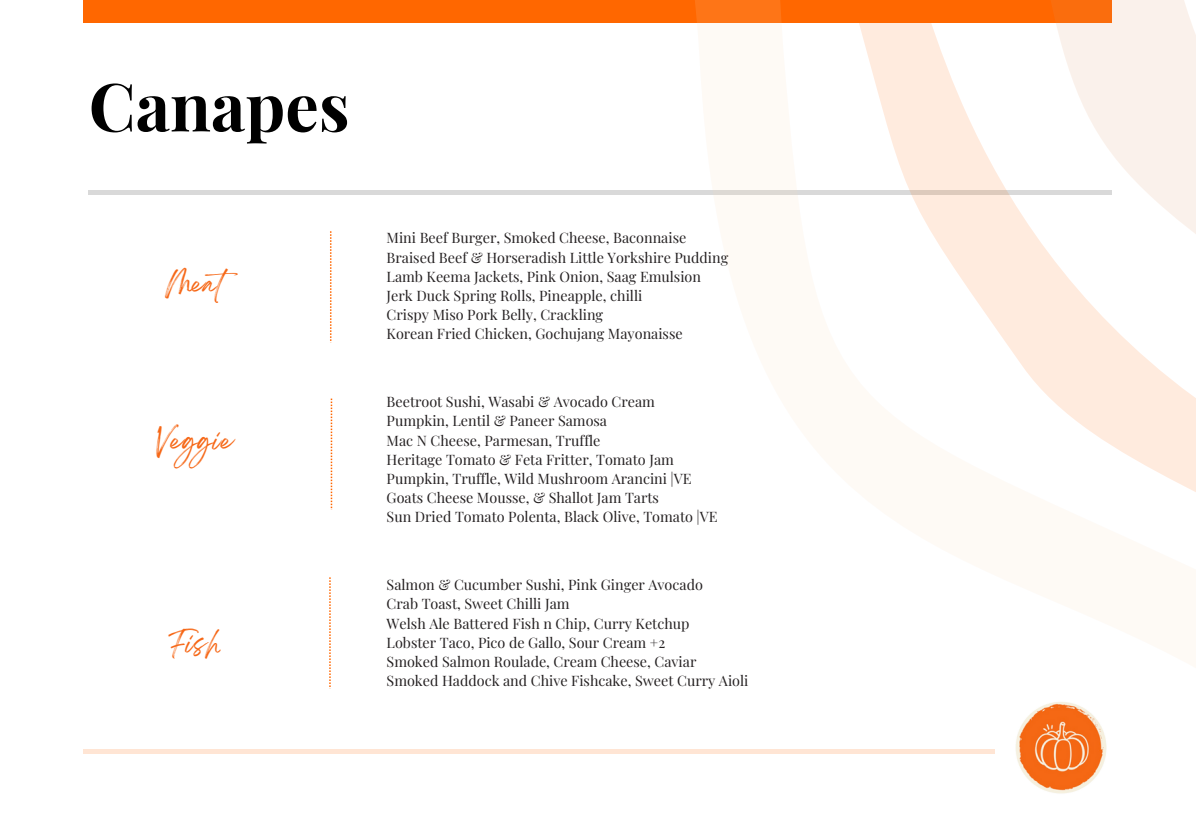
<style>
.page{position:relative;width:1196px;height:836px;background:#fff}
.page>*{position:absolute;margin:0;border:0;box-sizing:border-box;transform-origin:0 0}
.t1{font:700 66.6px "Playfair Display";color:#000}
.t2{font:23.2px "Breathing";color:#f66716}
.t3{font:14.4px "Playfair Display";color:#231f20}
</style>
<div class="page">
<hr style="left:89px;top:190px;width:1023px;height:4px;background:#d9d9d9">
<hr style="left:84px;top:749px;width:910px;height:4px;background:#ffe5d4">
<div style="left:84px;top:0;width:1028px;height:22px;background:#ff6700"></div>
<svg style="left:330px;top:231px;width:1px;height:112px"></svg>
<svg style="left:331px;top:398px;width:1px;height:112px"></svg>
<svg style="left:329px;top:577px;width:2px;height:112px"></svg>
<svg style="left:694px;top:0;width:413px;height:794px"></svg>
<svg style="left:847px;top:0;width:349px;height:656px"></svg>
<svg style="left:1043px;top:0;width:153px;height:393px"></svg>
<p class="t1" style="left:89px;top:59px;width:262px">Canapes</p>
<p class="t2" style="left:165px;top:276px;width:85px">Meat</p>
<p class="t2" style="left:156px;top:433px;width:78px">Veggie</p>
<p class="t2" style="left:168px;top:636px;width:54px">Fish</p>
<p class="t3" style="left:386px;top:228px;width:301px">Mini Beef Burger, Smoked Cheese, Baconnaise</p>
<p class="t3" style="left:386px;top:247px;width:343px">Braised Beef &amp; Horseradish Little Yorkshire Pudding</p>
<p class="t3" style="left:386px;top:266px;width:316px">Lamb Keema Jackets, Pink Onion, Saag Emulsion</p>
<h2 class="t3" style="left:386px;top:285px;width:257px">Jerk Duck Spring Rolls, Pineapple, chilli</h2>
<p class="t3" style="left:386px;top:304px;width:218px">Crispy Miso Pork Belly, Crackling</p>
<p class="t3" style="left:386px;top:323px;width:298px">Korean Fried Chicken, Gochujang Mayonaisse</p>
<p class="t3" style="left:386px;top:391px;width:270px">Beetroot Sushi, Wasabi &amp; Avocado Cream</p>
<p class="t3" style="left:386px;top:411px;width:222px">Pumpkin, Lentil &amp; Paneer Samosa</p>
<p class="t3" style="left:386px;top:430px;width:215px">Mac N Cheese, Parmesan, Truffle</p>
<p class="t3" style="left:386px;top:449px;width:289px">Heritage Tomato &amp; Feta Fritter, Tomato Jam</p>
<p class="t3" style="left:386px;top:468px;width:306px">Pumpkin, Truffle, Wild Mushroom Arancini |VE</p>
<h2 class="t3" style="left:386px;top:487px;width:274px">Goats Cheese Mousse, &amp; Shallot Jam Tarts</h2>
<p class="t3" style="left:386px;top:506px;width:332px">Sun Dried Tomato Polenta, Black Olive, Tomato |VE</p>
<p class="t3" style="left:386px;top:574px;width:318px">Salmon &amp; Cucumber Sushi, Pink Ginger Avocado</p>
<h1 class="t3" style="left:386px;top:594px;width:184px">Crab Toast, Sweet Chilli Jam</h1>
<p class="t3" style="left:386px;top:613px;width:304px">Welsh Ale Battered Fish n Chip, Curry Ketchup</p>
<p class="t3" style="left:386px;top:632px;width:280px">Lobster Taco, Pico de Gallo, Sour Cream +2</p>
<p class="t3" style="left:386px;top:651px;width:311px">Smoked Salmon Roulade, Cream Cheese, Caviar</p>
<p class="t3" style="left:386px;top:670px;width:363px">Smoked Haddock and Chive Fishcake, Sweet Curry Aioli</p>
</div>
